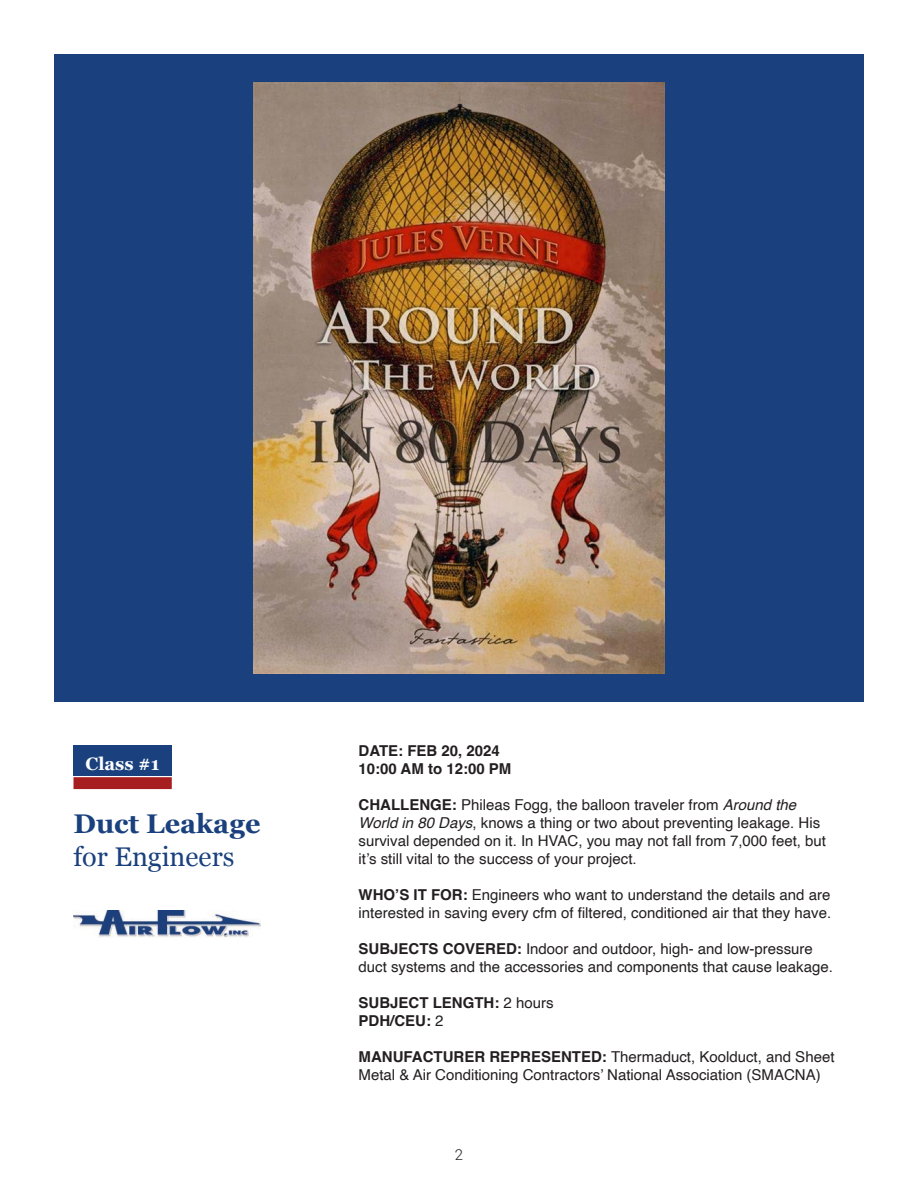
<style>
.page{position:relative;width:918px;height:1188px;background:#fff}
.page>*{position:absolute;margin:0;border:0;box-sizing:border-box;transform-origin:0 0}
.t1{font:27px "Georgia";color:#1a417d}
.t2{font:700 27px "Georgia";color:#1a417d}
.t3{font:700 18px "Georgia";color:#fff}
.t4{font:15px/18px "Helvetica";color:#231f20}
.t5{font:700 15px/18px "Helvetica";color:#231f20}
.t6{font:300 15px "Roboto";color:#231f20}
.s1{font-weight:700}
.s2{font-style:italic}
.s3{font-weight:400}
</style>
<div class="page">
<div style="left:54px;top:54px;width:810px;height:648px;background:#1a417d"></div>
<img style="left:253px;top:83px;width:412px;height:590px">
<div style="left:74px;top:745px;width:98px;height:30px;background:#1a417d"></div>
<div style="left:74px;top:777px;width:98px;height:12px;background:#a71e21;border:2px solid #a71e21"></div>
<img style="left:74px;top:910px;width:186px;height:27px">
<p class="t3" style="left:85px;top:750px;width:76px">Class #1</p>
<h1 class="t2" style="left:74px;top:804px;width:188px">Duct Leakage</h1>
<h1 class="t1" style="left:74px;top:837px;width:162px">for Engineers</h1>
<p class="t5" style="left:359px;top:744px;width:154px">DATE: FEB 20, 2024<br>10:00 AM to 12:00 PM</p>
<p class="t4" style="left:359px;top:796px;width:469px"><span class="s1">CHALLENGE:</span> Phileas Fogg, the balloon traveler from <span class="s2">Aroundthe Worldin80Days</span>, knows a thing or two about preventing leakage. His survival depended on it. In HVAC, you may not fall from 7,000 feet, but it’s still vital to the success of your project.</p>
<p class="t4" style="left:359px;top:886px;width:474px"><span class="s1">WHO’S IT FOR:</span> Engineers who want to understand the details and are interested in saving every cfm of filtered, conditioned air that they have.</p>
<p class="t4" style="left:359px;top:940px;width:476px"><span class="s1">SUBJECTS COVERED:</span> Indoor and outdoor, high- and low-pressure duct systems and the accessories and components that cause leakage.</p>
<p class="t5" style="left:359px;top:996px;width:197px">SUBJECT LENGTH: <span class="s3">2 hours<br></span>PDH/CEU: <span class="s3">2</span></p>
<p class="t4" style="left:359px;top:1048px;width:477px"><span class="s1">MANUFACTURER REPRESENTED:</span> Thermaduct, Koolduct, and Sheet<br>Metal &amp; Air Conditioning Contractors’ National Association (SMACNA)</p>
<p class="t6" style="left:455px;top:1144px;width:10px">2</p>
</div>
